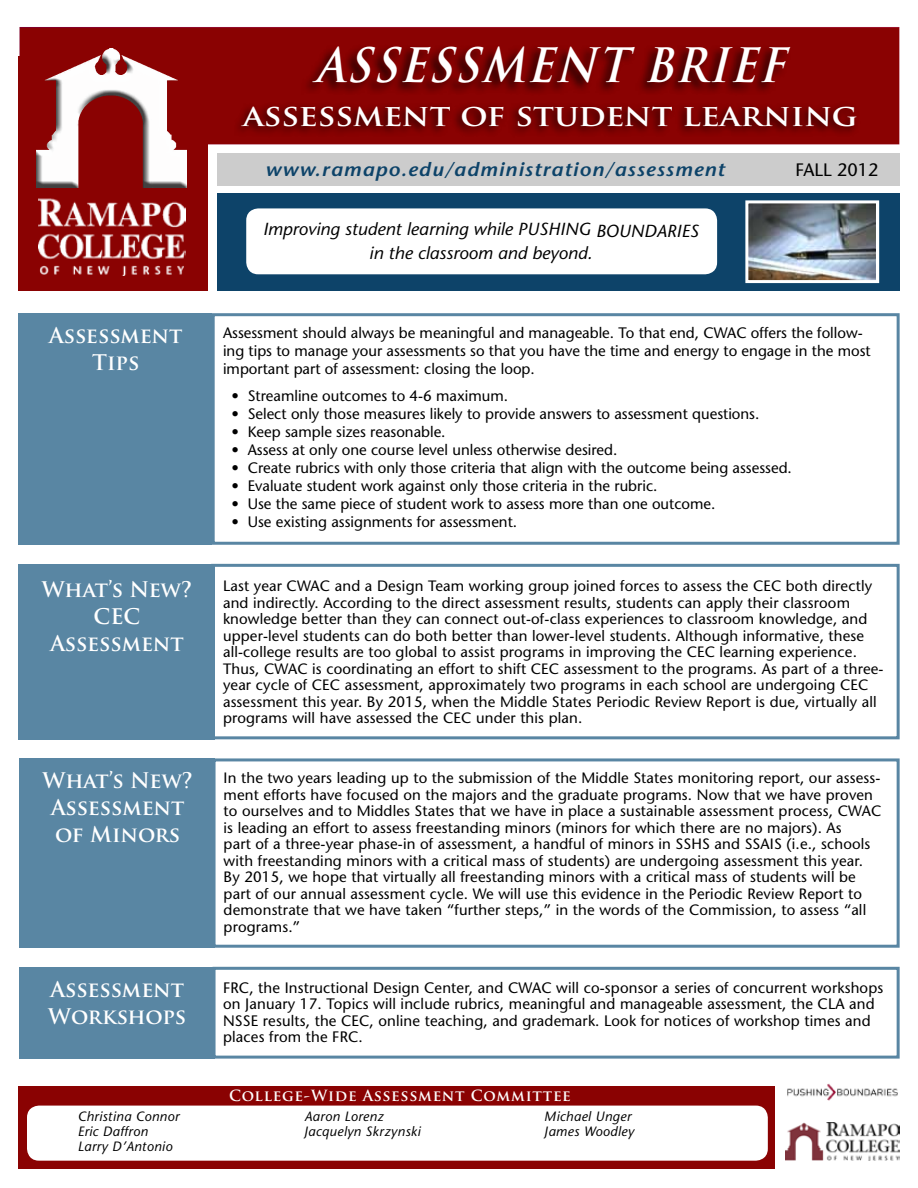
<style>
.page{position:relative;width:918px;height:1188px;background:#fff}
.page>*{position:absolute;margin:0;border:0;box-sizing:border-box;transform-origin:0 0}
.t1{font:italic 700 46.2px "Trajan Pro";color:#fff;scale:.91 1}
.t2{font:700 29.7px "Trajan Pro";color:#fff;scale:1.11 1}
.t3{font:700 21px/27px "Trajan Pro";color:#fff;text-align:center}
.t4{font:italic 600 19.05px "Stone Sans";letter-spacing:.05em;color:#0d4369;scale:1.1 1}
.t5{font:18px "Stone Sans";color:#000}
.t6{font:italic 17.4px/24px "Stone Sans";color:#000;text-align:center}
.t7{font:15.15px/16.5px "Stone Sans";color:#000}
.t8{font:15px/16.5px "Stone Sans";letter-spacing:.01em;color:#000}
.t9{font:700 15px "Trajan Pro";letter-spacing:.05em;color:#fff}
.t10{font:italic 13.5px/15px "Stone Sans";letter-spacing:.025em;color:#000}
</style>
<div class="page">
<div style="left:20px;top:27px;width:879px;height:117px;background:#8a0202"></div>
<div style="left:217px;top:193px;width:683px;height:98px;background:#0d4369"></div>
<div style="left:246px;top:208px;width:471px;height:66px;background:#fff;border-radius:12px"></div>
<img style="left:749px;top:204px;width:126px;height:75px">
<div style="left:745px;top:200px;width:134px;height:83px;border:3px solid #fff"></div>
<div style="left:232px;top:101px;width:628px;height:37px;background:#000;opacity:.75"></div>
<img style="left:786px;top:1122px;width:114px;height:38px">
<div style="left:18px;top:56px;width:189px;height:234px;background:#8a0202"></div>
<div style="left:217px;top:153px;width:683px;height:33px;background:#ccc"></div>
<div style="left:32px;top:53px;width:159px;height:141px;background:#000;opacity:.75"></div>
<div style="left:300px;top:44px;width:492px;height:52px;background:#000;opacity:.75"></div>
<img style="left:39px;top:198px;width:146px;height:77px">
<div style="left:18px;top:1086px;width:757px;height:83px;background:#8a0202"></div>
<div style="left:27px;top:1106px;width:741px;height:55px;background:#fff;border-radius:12px"></div>
<div style="left:211px;top:564px;width:689px;height:175px;border:3px solid #5986a3"></div>
<div style="left:18px;top:564px;width:196px;height:175px;background:#5986a3"></div>
<div style="left:213px;top:967px;width:687px;height:92px;border:3px solid #5986a3"></div>
<div style="left:20px;top:967px;width:195px;height:92px;background:#5986a3"></div>
<div style="left:212px;top:313px;width:688px;height:232px;border:3px solid #5986a3"></div>
<div style="left:18px;top:313px;width:194px;height:232px;background:#5986a3"></div>
<img style="left:787px;top:1083px;width:111px;height:18px">
<div style="left:213px;top:758px;width:687px;height:190px;border:3px solid #5986a3"></div>
<div style="left:20px;top:758px;width:195px;height:190px;background:#5986a3"></div>
<h1 class="t1" style="left:315px;top:36px;width:533px">ASSESSMENT BRIEF</h1>
<h2 class="t2" style="left:243px;top:97px;width:555px">assessment of student learning</h2>
<p class="t4" style="left:265px;top:158px;width:419px">www.ramapo.edu/administration/assessment</p>
<p class="t5" style="left:795px;top:159px;width:84px">FALL 2012</p>
<p class="t6" style="left:263px;top:217px;width:437px">Improving student learning while PUSHING BOUNDARIES in the classroom and beyond.</p>
<h3 class="t3" style="left:49px;top:322px;width:135px">Assessment<br>Tips</h3>
<p class="t7" style="left:223px;top:324px;width:649px;line-height:18px">Assessment should always be meaningful and manageable. To that end, CWAC offers the follow&shy;ing tips to manage your assessments so that you have the time and energy to engage in the most important part of assessment: closing the loop.</p>
<p class="t7" style="left:232px;top:388px;width:278px">• Streamline outcomes to 4-6 maximum.</p>
<p class="t7" style="left:232px;top:406px;width:529px">• Select only those measures likely to provide answers to assessment questions.</p>
<p class="t7" style="left:232px;top:424px;width:215px">• Keep sample sizes reasonable.</p>
<p class="t7" style="left:232px;top:442px;width:387px">• Assess at only one course level unless otherwise desired.</p>
<p class="t7" style="left:232px;top:460px;width:562px">• Create rubrics with only those criteria that align with the outcome being assessed.</p>
<p class="t7" style="left:232px;top:478px;width:427px">• Evaluate student work against only those criteria in the rubric.</p>
<p class="t7" style="left:232px;top:496px;width:485px">• Use the same piece of student work to assess more than one outcome.</p>
<p class="t7" style="left:232px;top:514px;width:287px">• Use existing assignments for assessment.</p>
<h3 class="t3" style="left:42px;top:576px;width:152px">What’s New?<br>CEC<br>Assessment</h3>
<p class="t8" style="left:223px;top:578px;width:662px">Last year CWAC and a Design Team working group joined forces to assess the CEC both directly and indirectly. According to the direct assessment results, students can apply their classroom knowledge better than they can connect out-of-class experiences to classroom knowledge, and upper-level students can do both better than lower-level students. Although informative, these all-college results are too global to assist programs in improving the CEC learning experience.<br>Thus, CWAC is coordinating an effort to shift CEC assessment to the programs. As part of a three&shy;year cycle of CEC assessment, approximately two programs in each school are undergoing CEC assessment this year. By 2015, when the Middle States Periodic Review Report is due, virtually all programs will have assessed the CEC under this plan.</p>
<h3 class="t3" style="left:43px;top:767px;width:152px">What’s New?<br>Assessment of Minors</h3>
<p class="t8" style="left:224px;top:770px;width:659px">In the two years leading up to the submission of the Middle States monitoring report, our assess&shy;ment efforts have focused on the majors and the graduate programs. Now that we have proven to ourselves and to Middles States that we have in place a sustainable assessment process, CWAC is leading an effort to assess freestanding minors (minors for which there are no majors). As<br>part of a three-year phase-in of assessment, a handful of minors in SSHS and SSAIS (i.e., schools with freestanding minors with a critical mass of students) are undergoing assessment this year.<br>By 2015, we hope that virtually all freestanding minors with a critical mass of students will be part of our annual assessment cycle. We will use this evidence in the Periodic Review Report to demonstrate that we have taken “further steps,” in the words of the Commission, to assess “all programs.”</p>
<h3 class="t3" style="left:48px;top:976px;width:140px;text-align:left">Assessment<br>Workshops</h3>
<p class="t7" style="left:223px;top:979px;width:662px">FRC, the Instructional Design Center, and CWAC will co-sponsor a series of concurrent workshops on January 17. Topics will include rubrics, meaningful and manageable assessment, the CLA and NSSE results, the CEC, online teaching, and grademark. Look for notices of workshop times and places from the FRC.</p>
<p class="t9" style="left:229px;top:1086px;width:343px">College-Wide Assessment Committee</p>
<p class="t10" style="left:78px;top:1109px;width:103px">Christina Connor<br>Eric Daffron<br>Larry D’Antonio</p>
<p class="t10" style="left:304px;top:1109px;width:118px">Aaron Lorenz<br>Jacquelyn Skrzynski</p>
<p class="t10" style="left:544px;top:1109px;width:91px">Michael Unger<br>James Woodley</p>
</div>
